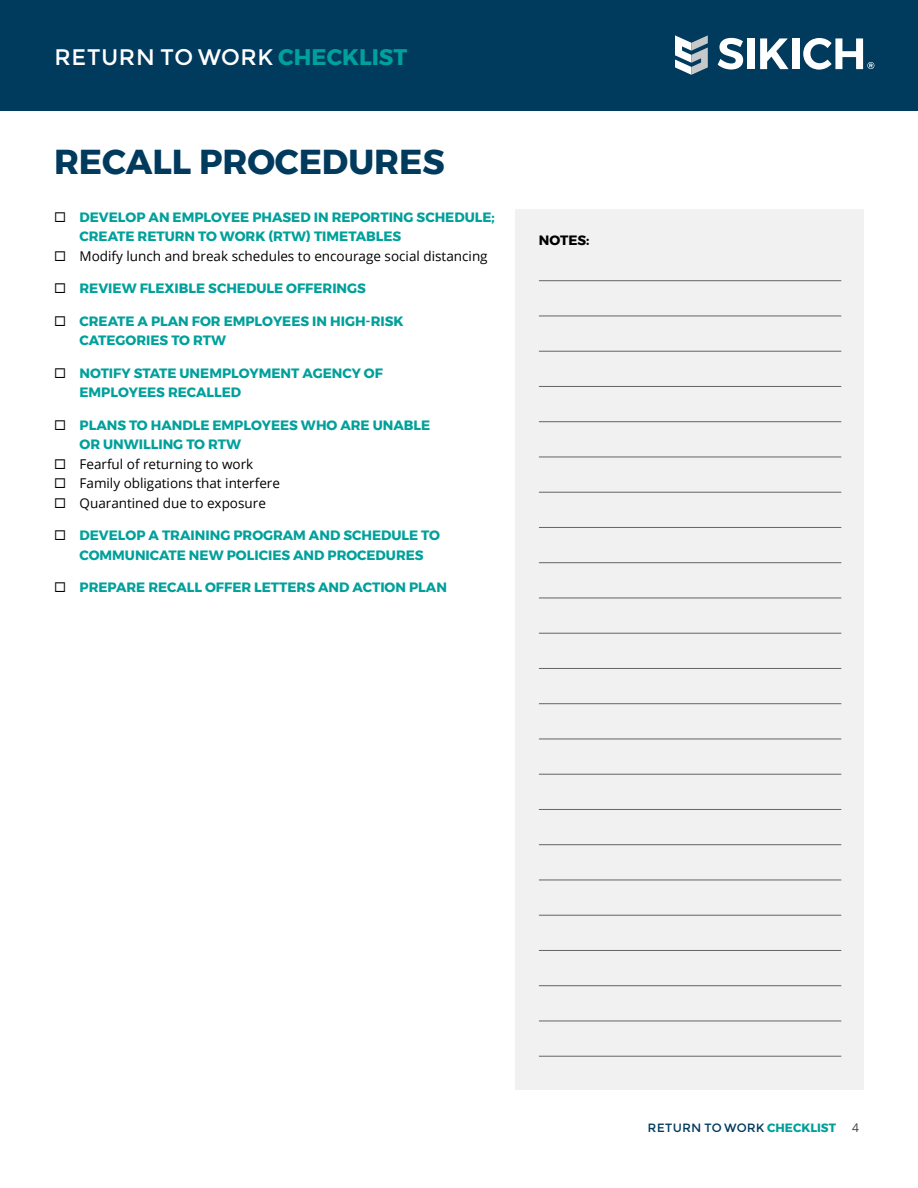
<style>
.page{position:relative;width:918px;height:1188px;background:#fff}
.page>*{position:absolute;margin:0;border:0;box-sizing:border-box;transform-origin:0 0}
.t1{font:700 34.5px "Montserrat";color:#003a5d}
.t2{font:22.5px "Montserrat";color:#fff}
.t3{font:700 13.5px/19.5px "Montserrat";color:#00a09b}
.t4{font:13.5px "Open Sans";color:#000}
.t5{font:700 13.5px "Montserrat";color:#000}
.t6{font:12px "Montserrat";color:#003a5d}
.t7{font:12px "Open Sans";color:#414042}
.s1{font-weight:700;color:#00a09b}
.s2{color:#000}
</style>
<div class="page">
<div style="left:0;top:0;width:918px;height:110px;background:#003a5d"></div>
<svg style="left:718px;top:38px;width:25px;height:32px"></svg>
<div style="left:748px;top:38px;width:7px;height:31px;background:#fff"></div>
<svg style="left:760px;top:38px;width:29px;height:31px"></svg>
<div style="left:792px;top:38px;width:7px;height:31px;background:#fff"></div>
<svg style="left:803px;top:38px;width:71px;height:32px"></svg>
<svg style="left:675px;top:35px;width:33px;height:40px"></svg>
<div style="left:515px;top:209px;width:349px;height:881px;background:#f1f1f2"></div>
<hr style="left:539px;top:280px;width:302px;height:1px;background:#636466">
<hr style="left:539px;top:316px;width:302px;height:1px;background:#636466">
<hr style="left:539px;top:351px;width:302px;height:1px;background:#636466">
<hr style="left:539px;top:386px;width:302px;height:1px;background:#636466">
<hr style="left:539px;top:421px;width:302px;height:1px;background:#636466">
<hr style="left:539px;top:457px;width:302px;height:1px;background:#636466">
<hr style="left:539px;top:492px;width:302px;height:1px;background:#636466">
<hr style="left:539px;top:527px;width:302px;height:1px;background:#636466">
<hr style="left:539px;top:562px;width:302px;height:1px;background:#636466">
<hr style="left:539px;top:598px;width:302px;height:1px;background:#636466">
<hr style="left:539px;top:633px;width:302px;height:1px;background:#636466">
<hr style="left:539px;top:668px;width:302px;height:1px;background:#636466">
<hr style="left:539px;top:703px;width:302px;height:1px;background:#636466">
<hr style="left:539px;top:739px;width:302px;height:1px;background:#636466">
<hr style="left:539px;top:774px;width:302px;height:1px;background:#636466">
<hr style="left:539px;top:809px;width:302px;height:1px;background:#636466">
<hr style="left:539px;top:844px;width:302px;height:1px;background:#636466">
<hr style="left:539px;top:880px;width:302px;height:1px;background:#636466">
<hr style="left:539px;top:915px;width:302px;height:1px;background:#636466">
<hr style="left:539px;top:950px;width:302px;height:1px;background:#636466">
<hr style="left:539px;top:985px;width:302px;height:1px;background:#636466">
<hr style="left:539px;top:1021px;width:302px;height:1px;background:#636466">
<hr style="left:539px;top:1056px;width:302px;height:1px;background:#636466">
<h2 class="t2" style="left:54px;top:43px;width:355px">RETURN TO WORK <span class="s1">CHECKLIST</span></h2>
<h1 class="t1" style="left:54px;top:134px;width:392px">RECALL PROCEDURES</h1>
<p class="t3" style="left:80px;top:207px;width:417px;text-indent:-26px"><span class="s2">◻</span> DEVELOP AN EMPLOYEE PHASED IN REPORTING SCHEDULE;<br>CREATE RETURN TO WORK (RTW) TIMETABLES</p>
<p class="t4" style="left:54px;top:247px;width:435px">◻ Modify lunch and break schedules to encourage social distancing</p>
<p class="t3" style="left:54px;top:279px;width:314px"><span class="s2">◻</span> REVIEW FLEXIBLE SCHEDULE OFFERINGS</p>
<p class="t3" style="left:80px;top:311px;width:326px;text-indent:-26px"><span class="s2">◻</span> CREATE A PLAN FOR EMPLOYEES IN HIGH-RISK<br>CATEGORIES TO RTW</p>
<p class="t3" style="left:80px;top:363px;width:305px;text-indent:-26px"><span class="s2">◻</span> NOTIFY STATE UNEMPLOYMENT AGENCY OF<br>EMPLOYEES RECALLED</p>
<p class="t3" style="left:80px;top:415px;width:352px;text-indent:-26px"><span class="s2">◻</span> PLANS TO HANDLE EMPLOYEES WHO ARE UNABLE<br>OR UNWILLING TO RTW</p>
<p class="t4" style="left:54px;top:455px;width:201px">◻ Fearful of returning to work</p>
<p class="t4" style="left:54px;top:474px;width:228px">◻ Family obligations that interfere</p>
<p class="t4" style="left:54px;top:494px;width:213px">◻ Quarantined due to exposure</p>
<p class="t3" style="left:80px;top:526px;width:362px;text-indent:-26px"><span class="s2">◻</span> DEVELOP A TRAINING PROGRAM AND SCHEDULE TO<br>COMMUNICATE NEW POLICIES AND PROCEDURES</p>
<p class="t3" style="left:54px;top:578px;width:394px"><span class="s2">◻</span> PREPARE RECALL OFFER LETTERS AND ACTION PLAN</p>
<p class="t5" style="left:539px;top:229px;width:52px">NOTES:</p>
<p class="t6" style="left:648px;top:1120px;width:190px">RETURN TO WORK <span class="s1">CHECKLIST</span></p>
<p class="t7" style="left:852px;top:1119px;width:8px">4</p>
</div>
